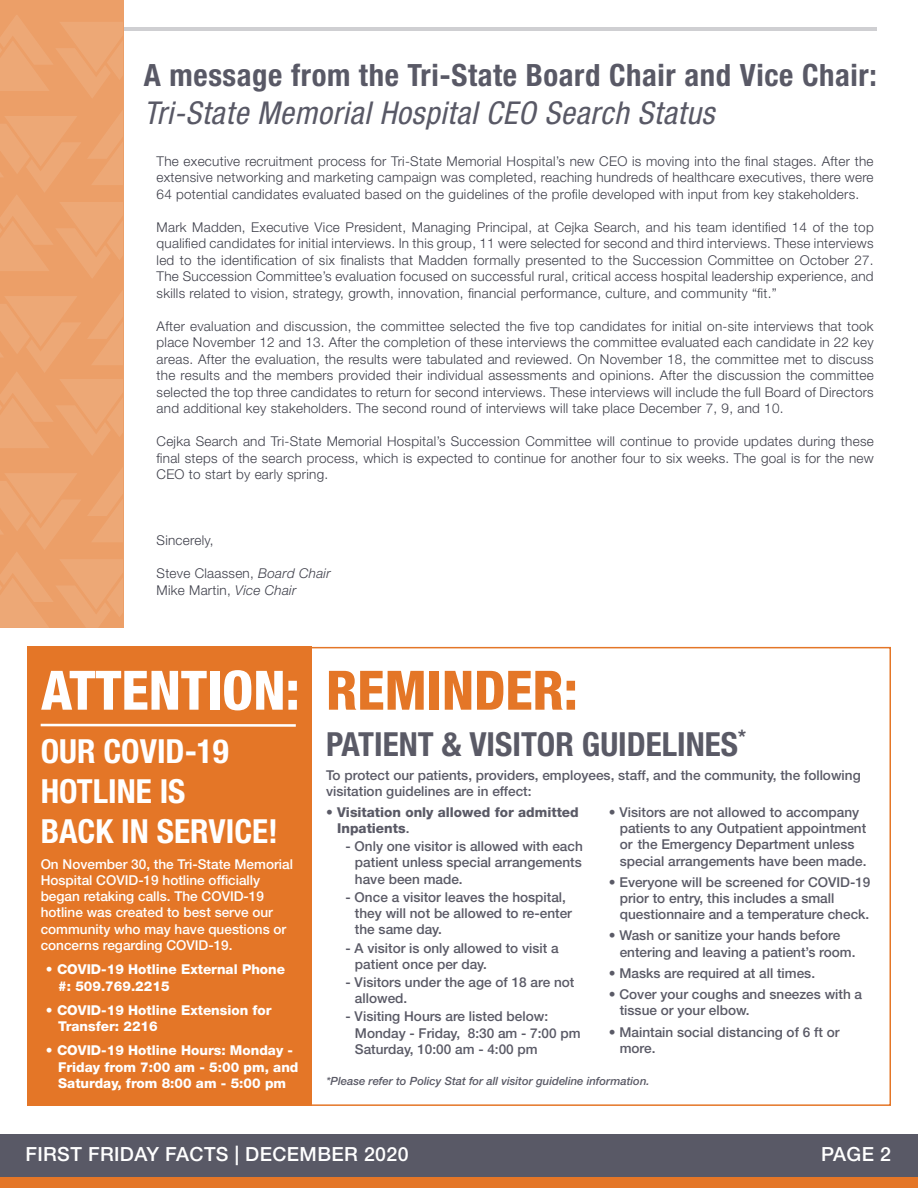
<style>
.page{position:relative;width:918px;height:1188px;background:#fff}
.page>*{position:absolute;margin:0;border:0;box-sizing:border-box;transform-origin:0 0}
.t1{font:800 condensed 54.3px "Helvetica Neue LT Std";color:#fff}
.t2{font:700 condensed 33.3px/39.9px "Helvetica Neue LT Std";color:#fff}
.t3{font:700 condensed 33.3px "Helvetica Neue LT Std";color:#5a5a66}
.t4{font:italic condensed 31.5px "Helvetica Neue LT Std";letter-spacing:.02em;color:#595966}
.t5{font:700 condensed 30.75px "Helvetica Neue LT Std";letter-spacing:.02em;color:#595966}
.t6{font:500 19.5px "Helvetica Neue LT Std";letter-spacing:.02em;color:#fff}
.t7{font:500 13.65px/16.4px "Helvetica Neue LT Std";color:#5a5a66}
.t8{font:500 13.65px/16.4px "Helvetica Neue LT Std";color:#fff}
.t9{font:800 13.65px/16.4px "Helvetica Neue LT Std";color:#fff}
.t10{font:800 13.65px/16.4px "Helvetica Neue LT Std";color:#5a5a66}
.t11{font:300 13.5px/16.5px "Helvetica Neue LT Std";letter-spacing:.02em;color:#3e3f4a;text-align:justify}
.t12{font:italic 500 11.4px "Helvetica Neue LT Std";color:#5a5a66}
.s1{font-style:italic}
.s2{color:#e47627}
.s3{font-weight:500}
</style>
<div class="page">
<div style="left:0;top:1134px;width:918px;height:54px;background:#595966"></div>
<div style="left:0;top:1177px;width:918px;height:11px;background:#e47627"></div>
<hr style="left:124px;top:27px;width:753px;height:3px;background:#3e3f4a">
<div style="left:0;top:0;width:124px;height:628px;background:#ec9f68"></div>
<svg style="left:0;top:468px;width:123px;height:160px"></svg>
<svg style="left:0;top:291px;width:123px;height:164px"></svg>
<svg style="left:0;top:111px;width:123px;height:167px"></svg>
<svg style="left:0;top:15px;width:123px;height:83px"></svg>
<div style="left:27px;top:647px;width:285px;height:459px;background:#e47627"></div>
<hr style="left:41px;top:724px;width:255px;height:3px;background:#fff">
<h3 class="t5" style="left:144px;top:57px;width:734px">A message from the Tri-State Board Chair and Vice Chair:</h3>
<h3 class="t4" style="left:144px;top:95px;width:572px">Tri-State Memorial Hospital CEO Search Status</h3>
<p class="t11" style="left:157px;top:153px;width:719px">The executive recruitment process for Tri-State Memorial Hospital’s new CEO is moving into the final stages. After the extensive networking and marketing campaign was completed, reaching hundreds of healthcare executives, there were 64 potential candidates evaluated based on the guidelines of the profile developed with input from key stakeholders.</p>
<p class="t11" style="left:157px;top:219px;width:719px">Mark Madden, Executive Vice President, Managing Principal, at Cejka Search, and his team identified 14 of the top qualified candidates for initial interviews. In this group, 11 were selected for second and third interviews. These interviews led to the identification of six finalists that Madden formally presented to the Succession Committee on October 27.<br>The Succession Committee’s evaluation focused on successful rural, critical access hospital leadership experience, and skills related to vision, strategy, growth, innovation, financial performance, culture, and community “fit.”</p>
<p class="t11" style="left:157px;top:317px;width:719px">After evaluation and discussion, the committee selected the five top candidates for initial on-site interviews that took place November 12 and 13. After the completion of these interviews the committee evaluated each candidate in 22 key areas. After the evaluation, the results were tabulated and reviewed. On November 18, the committee met to discuss the results and the members provided their individual assessments and opinions. After the discussion the committee selected the top three candidates to return for second interviews. These interviews will include the full Board of Directors and additional key stakeholders. The second round of interviews will take place December 7, 9, and 10.</p>
<p class="t11" style="left:157px;top:433px;width:719px">Cejka Search and Tri-State Memorial Hospital’s Succession Committee will continue to provide updates during these final steps of the search process, which is expected to continue for another four to six weeks. The goal is for the new CEO to start by early spring.</p>
<p class="t11" style="left:157px;top:532px;width:58px">Sincerely,</p>
<p class="t11" style="left:157px;top:565px;width:176px">Steve Claassen, <span class="s1">Board Chair<br></span>Mike Martin, <span class="s1">Vice Chair</span></p>
<h1 class="t1" style="left:41px;top:657px;width:538px">ATTENTION: <span class="s2">REMINDER:</span></h1>
<h2 class="t2" style="left:41px;top:731px;width:239px">OUR COVID-19<br>HOTLINE IS<br>BACK IN SERVICE!</h2>
<p class="t8" style="left:41px;top:855px;width:254px">On November 30, the Tri-State Memorial Hospital COVID-19 hotline officially began retaking calls. The COVID-19 hotline was created to best serve our community who may have questions or concerns regarding COVID-19.</p>
<p class="t9" style="left:58px;top:961px;width:228px;text-indent:-12px">• COVID-19 Hotline External Phone #: 509.769.2215</p>
<p class="t9" style="left:58px;top:1002px;width:215px;text-indent:-12px">• COVID-19 Hotline Extension for<br>Transfer: 2216</p>
<p class="t9" style="left:58px;top:1042px;width:242px;text-indent:-12px">• COVID-19 Hotline Hours: Monday -<br>Friday from 7:00 am - 5:00 pm, and<br>Saturday, from 8:00 am - 5:00 pm</p>
<h2 class="t3" style="left:326px;top:724px;width:421px">PATIENT &amp; VISITOR GUIDELINES<sup>*</sup></h2>
<p class="t7" style="left:326px;top:767px;width:536px">To protect our patients, providers, employees, staff, and the community, the following visitation guidelines are in effect:</p>
<p class="t7" style="left:620px;top:803px;width:248px;text-indent:-11px">• Visitors are not allowed to accompany patients to any Outpatient appointment or the Emergency Department unless special arrangements have been made.</p>
<p class="t7" style="left:620px;top:874px;width:252px;text-indent:-11px">• Everyone will be screened for COVID-19 prior to entry, this includes a small questionnaire and a temperature check.</p>
<p class="t7" style="left:620px;top:927px;width:237px;text-indent:-11px">• Wash or sanitize your hands before entering and leaving a patient’s room.</p>
<p class="t7" style="left:609px;top:965px;width:208px">• Masks are required at all times.</p>
<p class="t7" style="left:620px;top:986px;width:244px;text-indent:-11px">• Cover your coughs and sneezes with a tissue or your elbow.</p>
<p class="t7" style="left:620px;top:1023px;width:221px;text-indent:-11px">• Maintain social distancing of 6 ft or more.</p>
<p class="t12" style="left:326px;top:1075px;width:325px">*Please refer to Policy Stat for all visitor guideline information.</p>
<p class="t10" style="left:337px;top:804px;width:243px;text-indent:-11px">• Visitation only allowed for admitted<br>Inpatients<span class="s3">.</span></p>
<p class="t7" style="left:355px;top:838px;width:229px;text-align:justify;text-indent:-9px">- Only one visitor is allowed with each patient unless special arrangements have been made.</p>
<p class="t7" style="left:355px;top:889px;width:219px;text-indent:-9px">- Once a visitor leaves the hospital, they will not be allowed to re-enter the same day.</p>
<p class="t7" style="left:355px;top:939px;width:205px;text-indent:-9px">- A visitor is only allowed to visit a patient once per day.</p>
<p class="t7" style="left:355px;top:974px;width:221px;text-indent:-9px">- Visitors under the age of 18 are not allowed.</p>
<p class="t7" style="left:355px;top:1008px;width:227px;text-indent:-9px">- Visiting Hours are listed below:<br>Monday - Friday, 8:30 am - 7:00 pm<br>Saturday, 10:00 am - 4:00 pm</p>
<h3 class="t6" style="left:25px;top:1143px;width:385px">FIRST FRIDAY FACTS | DECEMBER 2020</h3>
<h3 class="t6" style="left:821px;top:1143px;width:71px">PAGE 2</h3>
</div>
